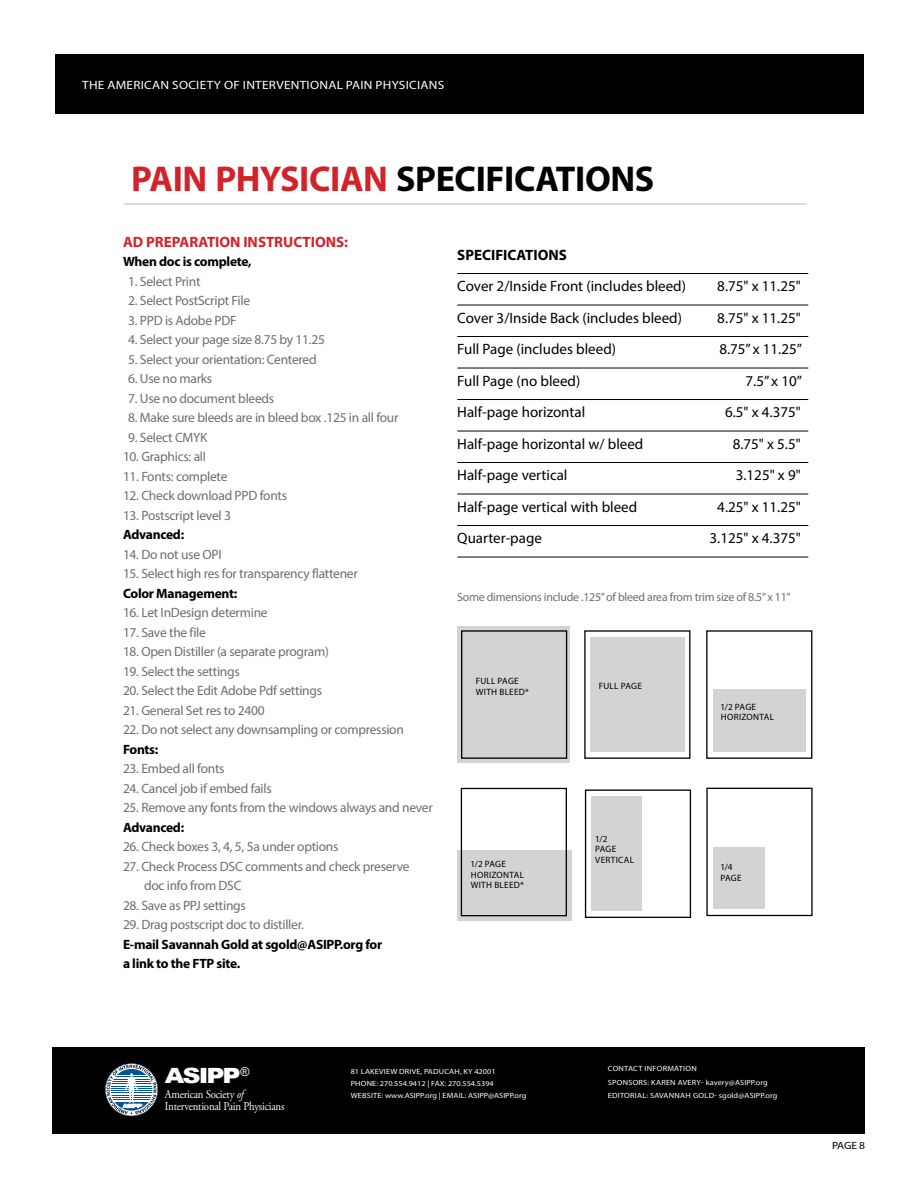
<style>
.page{position:relative;width:918px;height:1188px;background:#fff}
.page>*{position:absolute;margin:0;border:0;box-sizing:border-box;transform-origin:0 0}
.t1{font:700 36px "Myriad Pro";letter-spacing:-.01em;color:#000}
.t2{font:900 21px "Arial";letter-spacing:-.08em;color:#fff;scale:1.2 1}
.t3{font:15px "Myriad Pro";color:#000}
.t4{font:700 15px "Myriad Pro";color:#d2232a}
.t5{font:700 15px "Myriad Pro";color:#000}
.t6{font:13.5px/19.5px "Myriad Pro";letter-spacing:-.02em;color:#6d6e71}
.t7{font:700 13.5px/19.5px "Myriad Pro";letter-spacing:-.02em;color:#000}
.t8{font:12px "Myriad Pro";letter-spacing:-.02em;color:#6d6e71}
.t9{font:12px "Myriad Pro";letter-spacing:.02em;color:#fff;scale:1.1 1}
.t10{font:12px/12px "Adobe Garamond Pro";letter-spacing:-.02em;color:#fff;scale:.9 1}
.t11{font:10.5px "Myriad Pro";color:#000;scale:1.1 1}
.t12{font:9.15px/10.5px "Myriad Pro";letter-spacing:.03em;color:#000}
.t13{font:7.5px/12px "Myriad Pro";color:#fff;scale:1.1 1}
.t14{font:7.5px/13.5px "Myriad Pro";letter-spacing:.02em;color:#fff;scale:1.1 1}
.s1{color:#d2232a}
.s2{font-style:italic}
</style>
<div class="page">
<div style="left:457px;top:626px;width:113px;height:137px;background:#d1d3d4"></div>
<div style="left:461px;top:630px;width:106px;height:129px;border:1px solid #000"></div>
<div style="left:457px;top:850px;width:115px;height:70px;background:#d1d3d4"></div>
<div style="left:461px;top:788px;width:106px;height:128px;border:1px solid #000"></div>
<hr style="left:457px;top:273px;width:351px;height:1px;background:#000">
<hr style="left:457px;top:305px;width:351px;height:1px;background:#000">
<hr style="left:457px;top:336px;width:351px;height:1px;background:#000">
<hr style="left:457px;top:368px;width:351px;height:1px;background:#000">
<hr style="left:457px;top:399px;width:351px;height:1px;background:#000">
<hr style="left:457px;top:431px;width:351px;height:1px;background:#000">
<hr style="left:457px;top:462px;width:351px;height:1px;background:#000">
<hr style="left:457px;top:494px;width:351px;height:1px;background:#000">
<hr style="left:457px;top:525px;width:351px;height:1px;background:#000">
<hr style="left:457px;top:557px;width:351px;height:1px;background:#000">
<div style="left:585px;top:790px;width:106px;height:128px;border:1px solid #000"></div>
<div style="left:591px;top:796px;width:51px;height:115px;background:#d1d3d4"></div>
<div style="left:584px;top:630px;width:106px;height:129px;border:1px solid #000"></div>
<div style="left:590px;top:637px;width:94px;height:115px;background:#d1d3d4"></div>
<div style="left:706px;top:788px;width:107px;height:128px;border:1px solid #000"></div>
<div style="left:706px;top:630px;width:106px;height:129px;border:1px solid #000"></div>
<div style="left:713px;top:689px;width:93px;height:63px;background:#d1d3d4"></div>
<div style="left:713px;top:847px;width:52px;height:62px;background:#d1d3d4"></div>
<hr style="left:124px;top:203px;width:683px;height:2px;background:#d1d3d4">
<div style="left:56px;top:54px;width:808px;height:60px;background:#000"></div>
<div style="left:52px;top:1048px;width:813px;height:86px;background:#000"></div>
<svg style="left:105px;top:1063px;width:53px;height:53px"></svg>
<p class="t9" style="left:82px;top:77px;width:331px">THE AMERICAN SOCIETY OF INTERVENTIONAL PAIN PHYSICIANS</p>
<h1 class="t1" style="left:131px;top:156px;width:525px"><span class="s1">PAIN PHYSICIAN</span> SPECIFICATIONS</h1>
<p class="t4" style="left:123px;top:232px;width:226px">AD PREPARATION INSTRUCTIONS:</p>
<p class="t7" style="left:123px;top:252px;width:130px">When doc is complete,</p>
<p class="t6" style="left:128px;top:271px;width:74px">1. Select Print</p>
<p class="t6" style="left:128px;top:291px;width:123px">2. Select PostScript File</p>
<p class="t6" style="left:128px;top:310px;width:110px">3. PPD is Adobe PDF</p>
<p class="t6" style="left:128px;top:330px;width:198px">4. Select your page size 8.75 by 11.25</p>
<p class="t6" style="left:128px;top:349px;width:190px">5. Select your orientation: Centered</p>
<p class="t6" style="left:128px;top:369px;width:86px">6. Use no marks</p>
<p class="t6" style="left:128px;top:388px;width:148px">7. Use no document bleeds</p>
<p class="t6" style="left:128px;top:408px;width:272px">8. Make sure bleeds are in bleed box .125 in all four</p>
<p class="t6" style="left:128px;top:427px;width:81px">9. Select CMYK</p>
<p class="t6" style="left:123px;top:447px;width:85px">10. Graphics: all</p>
<p class="t6" style="left:123px;top:466px;width:106px">11. Fonts: complete</p>
<p class="t6" style="left:123px;top:486px;width:166px">12. Check download PPD fonts</p>
<p class="t6" style="left:123px;top:505px;width:109px">13. Postscript level 3</p>
<p class="t7" style="left:123px;top:524px;width:63px">Advanced:</p>
<p class="t6" style="left:123px;top:544px;width:100px">14. Do not use OPI</p>
<p class="t6" style="left:123px;top:564px;width:236px">15. Select high res for transparency flattener</p>
<p class="t7" style="left:123px;top:583px;width:116px">Color Management:</p>
<p class="t6" style="left:123px;top:603px;width:146px">16. Let InDesign determine</p>
<p class="t6" style="left:123px;top:622px;width:84px">17. Save the file</p>
<p class="t6" style="left:123px;top:642px;width:207px">18. Open Distiller (a separate program)</p>
<p class="t6" style="left:123px;top:661px;width:118px">19. Select the settings</p>
<p class="t6" style="left:123px;top:681px;width:201px">20. Select the Edit Adobe Pdf settings</p>
<p class="t6" style="left:123px;top:700px;width:143px">21. General Set res to 2400</p>
<p class="t6" style="left:123px;top:720px;width:282px">22. Do not select any downsampling or compression</p>
<p class="t7" style="left:123px;top:739px;width:37px">Fonts:</p>
<p class="t6" style="left:123px;top:759px;width:103px">23. Embed all fonts</p>
<p class="t6" style="left:123px;top:778px;width:150px">24. Cancel job if embed fails</p>
<p class="t6" style="left:123px;top:798px;width:311px">25. Remove any fonts from the windows always and never</p>
<p class="t7" style="left:123px;top:817px;width:63px">Advanced:</p>
<p class="t6" style="left:123px;top:837px;width:217px">26. Check boxes 3, 4, 5, 5a under options</p>
<p class="t6" style="left:144px;top:856px;width:267px;text-indent:-21px">27. Check Process DSC comments and check preserve doc info from DSC</p>
<p class="t6" style="left:123px;top:895px;width:124px">28. Save as PPJ settings</p>
<p class="t6" style="left:123px;top:915px;width:182px">29. Drag postscript doc to distiller.</p>
<p class="t7" style="left:123px;top:934px;width:261px">E-mail Savannah Gold at sgold@ASIPP.org for a link to the FTP site.</p>
<p class="t5" style="left:457px;top:245px;width:111px">SPECIFICATIONS</p>
<p class="t3" style="left:457px;top:277px;width:230px">Cover 2/Inside Front (includes bleed)</p>
<p class="t3" style="left:717px;top:277px;width:85px">8.75" x 11.25"</p>
<p class="t3" style="left:457px;top:308px;width:226px">Cover 3/Inside Back (includes bleed)</p>
<p class="t3" style="left:717px;top:308px;width:85px">8.75" x 11.25"</p>
<p class="t3" style="left:457px;top:340px;width:160px">Full Page (includes bleed)</p>
<p class="t3" style="left:719px;top:340px;width:84px">8.75” x 11.25”</p>
<p class="t3" style="left:457px;top:371px;width:125px">Full Page (no bleed)</p>
<p class="t3" style="left:746px;top:371px;width:58px">7.5” x 10”</p>
<p class="t3" style="left:457px;top:403px;width:129px">Half-page horizontal</p>
<p class="t3" style="left:725px;top:403px;width:77px">6.5" x 4.375"</p>
<p class="t3" style="left:457px;top:434px;width:188px">Half-page horizontal w/ bleed</p>
<p class="t3" style="left:733px;top:434px;width:70px">8.75" x 5.5"</p>
<p class="t3" style="left:457px;top:466px;width:112px">Half-page vertical</p>
<p class="t3" style="left:736px;top:466px;width:66px">3.125" x 9"</p>
<p class="t3" style="left:457px;top:497px;width:181px">Half-page vertical with bleed</p>
<p class="t3" style="left:717px;top:497px;width:85px">4.25" x 11.25"</p>
<p class="t3" style="left:457px;top:529px;width:86px">Quarter-page</p>
<p class="t3" style="left:710px;top:529px;width:93px">3.125" x 4.375"</p>
<p class="t8" style="left:457px;top:589px;width:335px">Some dimensions include .125” of bleed area from trim size of 8.5” x 11”</p>
<p class="t12" style="left:476px;top:676px;width:55px">FULL PAGE<br>WITH BLEED*</p>
<p class="t12" style="left:599px;top:680px;width:45px">FULL PAGE</p>
<p class="t12" style="left:721px;top:701px;width:55px">1/2 PAGE<br>HORIZONTAL</p>
<p class="t12" style="left:595px;top:833px;width:41px">1/2<br>PAGE<br>VERTICAL</p>
<p class="t12" style="left:471px;top:859px;width:55px">1/2 PAGE<br>HORIZONTAL<br>WITH BLEED*</p>
<p class="t12" style="left:721px;top:862px;width:23px">1/4<br>PAGE</p>
<h2 class="t2" style="left:165px;top:1061px;width:72px">ASIPP<sup>®</sup></h2>
<p class="t10" style="left:165px;top:1089px;width:134px">American Society <span class="s2">of<br></span>Interventional Pain Physicians</p>
<p class="t13" style="left:351px;top:1066px;width:161px">81 LAKEVIEW DRIVE, PADUCAH, KY 42001<br>PHONE: 270.554.9412 | FAX: 270.554.5394<br>WEBSITE: www.ASIPP.org | EMAIL: ASIPP@ASIPP.org</p>
<p class="t14" style="left:608px;top:1062px;width:156px">CONTACT INFORMATION<br>SPONSORS: KAREN AVERY- kavery@ASIPP.org<br>EDITORIAL: SAVANNAH GOLD- sgold@ASIPP.org</p>
<p class="t11" style="left:832px;top:1139px;width:31px">PAGE 8</p>
</div>
